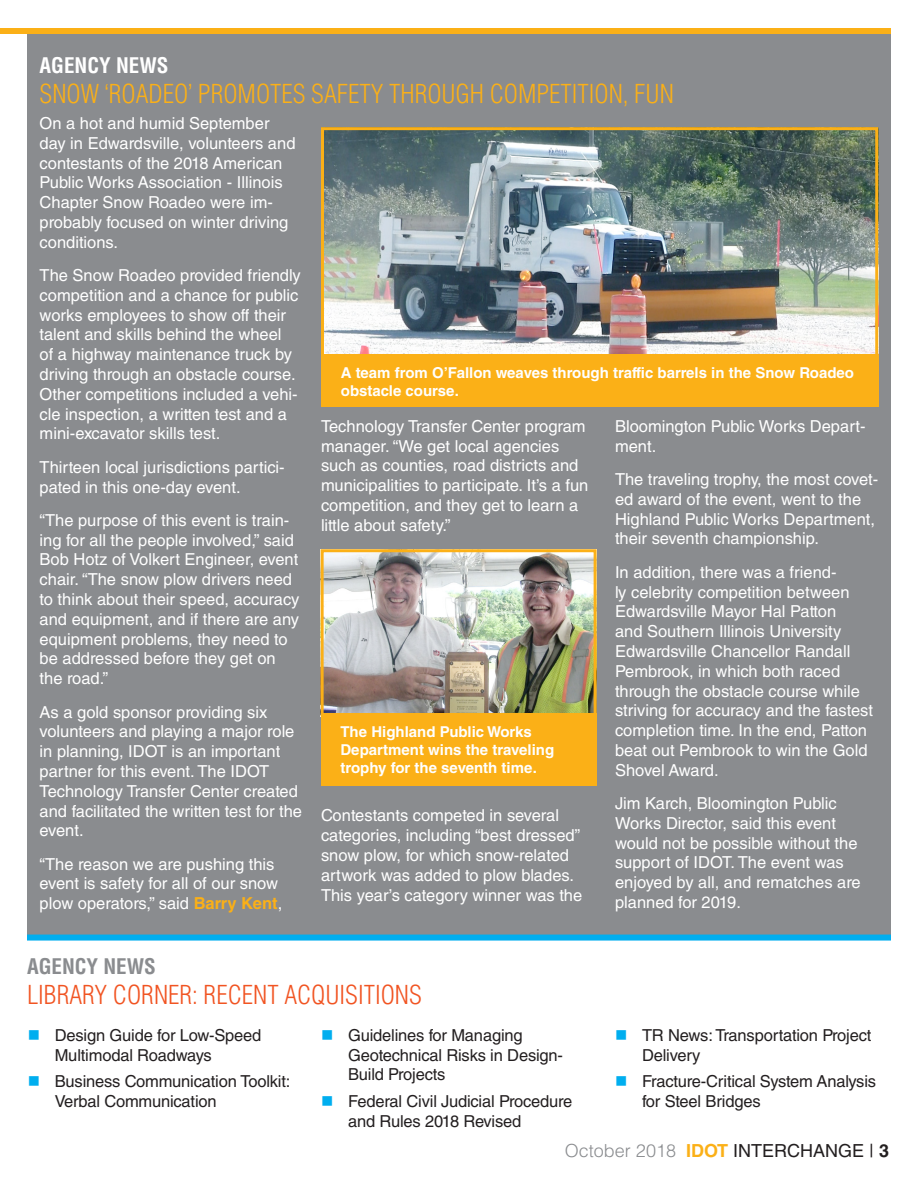
<style>
.page{position:relative;width:918px;height:1188px;background:#fff}
.page>*{position:absolute;margin:0;border:0;box-sizing:border-box;transform-origin:0 0}
.t1{font:300 condensed 25.5px "Helvetica LT Std";color:#fbb017}
.t2{font:300 condensed 25.5px "Helvetica LT Std";color:#f15422}
.t3{font:700 condensed 21px "Helvetica LT Std";color:#fff}
.t4{font:700 condensed 21px "Helvetica LT Std";color:#8a8c8f}
.t5{font:18px "Helvetica LT Std";color:#231f20}
.Paragraph_Style_2{font:16.5px/19.8px "Helvetica LT Std";color:#fff}
.t6{font:16.5px/19.8px "Helvetica LT Std";letter-spacing:-.01em;color:#231f20}
.t7{font:700 15px/18px "Helvetica LT Std";color:#fff}
.s1{font-weight:700;color:#fbb017}
.s2{font-weight:300;color:#8a8c8f}
.s3{font-weight:700}
</style>
<div class="page">
<div style="left:0;top:28px;width:891px;height:6px;background:#fbb017"></div>
<div style="left:27px;top:34px;width:864px;height:901px;background:#8a8c8f"></div>
<div style="left:27px;top:935px;width:864px;height:6px;background:#00aeef"></div>
<img style="left:325px;top:131px;width:549px;height:222px">
<div style="left:321px;top:127px;width:557px;height:230px;border:3px solid #fbb017"></div>
<div style="left:321px;top:354px;width:557px;height:52px;background:#fbb017"></div>
<img style="left:325px;top:553px;width:268px;height:159px">
<div style="left:321px;top:549px;width:276px;height:167px;border:3px solid #fbb017"></div>
<div style="left:321px;top:713px;width:276px;height:73px;background:#fbb017"></div>
<p class="t3" style="left:40px;top:52px;width:130px">AGENCY NEWS</p>
<p class="t1" style="left:40px;top:78px;width:636px">SNOW ‘ROADEO’ PROMOTES SAFETY THROUGH COMPETITION, FUN</p>
<p class="Paragraph_Style_2" style="left:40px;top:113px;width:257px">On a hot and humid September day in Edwardsville, volunteers and contestants of the 2018 American<br>Public Works Association - Illinois<br>Chapter Snow Roadeo were im&shy;probably focused on winter driving conditions.</p>
<p class="Paragraph_Style_2" style="left:40px;top:265px;width:263px">The Snow Roadeo provided friendly competition and a chance for public works employees to show off their talent and skills behind the wheel<br>of a highway maintenance truck by driving through an obstacle course.<br>Other competitions included a vehi&shy;cle inspection, a written test and a mini-excavator skills test.</p>
<p class="Paragraph_Style_2" style="left:40px;top:457px;width:247px">Thirteen local jurisdictions partici&shy;pated in this one-day event.</p>
<p class="Paragraph_Style_2" style="left:40px;top:510px;width:261px">“The purpose of this event is train&shy;ing for all the people involved,” said<br>Bob Hotz of Volkert Engineer, event chair. “The snow plow drivers need to think about their speed, accuracy and equipment, and if there are any equipment problems, they need to be addressed before they get on the road.”</p>
<p class="Paragraph_Style_2" style="left:40px;top:702px;width:264px">As a gold sponsor providing six volunteers and playing a major role in planning, IDOT is an important partner for this event. The IDOT<br>Technology Transfer Center created and facilitated the written test for the event.</p>
<p class="Paragraph_Style_2" style="left:40px;top:854px;width:244px">“The reason we are pushing this event is safety for all of our snow plow operators,” said <span class="s1">Barry Kent</span>,</p>
<p class="t7" style="left:341px;top:364px;width:515px">A team from O’Fallon weaves through traffic barrels in the Snow Roadeo obstacle course.</p>
<p class="Paragraph_Style_2" style="left:321px;top:416px;width:269px">Technology Transfer Center program manager. “We get local agencies such as counties, road districts and municipalities to participate. It’s a fun competition, and they get to learn a little about safety.”</p>
<p class="Paragraph_Style_2" style="left:615px;top:416px;width:252px">Bloomington Public Works Depart&shy;ment.</p>
<p class="Paragraph_Style_2" style="left:615px;top:469px;width:265px">The traveling trophy, the most covet&shy;ed award of the event, went to the Highland Public Works Department, their seventh championship.</p>
<p class="Paragraph_Style_2" style="left:615px;top:562px;width:260px">In addition, there was a friend-<br>ly celebrity competition between<br>Edwardsville Mayor Hal Patton<br>and Southern Illinois University<br>Edwardsville Chancellor Randall<br>Pembrook, in which both raced through the obstacle course while striving for accuracy and the fastest completion time. In the end, Patton beat out Pembrook to win the Gold<br>Shovel Award.</p>
<p class="Paragraph_Style_2" style="left:615px;top:793px;width:247px">Jim Karch, Bloomington Public<br>Works Director, said this event would not be possible without the support of IDOT. The event was enjoyed by all, and rematches are planned for 2019.</p>
<p class="t7" style="left:340px;top:722px;width:215px">The Highland Public Works<br>Department wins the traveling trophy for the seventh time.</p>
<p class="Paragraph_Style_2" style="left:321px;top:806px;width:263px">Contestants competed in several categories, including “best dressed” snow plow, for which snow-related artwork was added to plow blades.<br>This year’s category winner was the</p>
<p class="t4" style="left:27px;top:953px;width:130px">AGENCY NEWS</p>
<p class="t2" style="left:27px;top:979px;width:396px">LIBRARY CORNER: RECENT ACQUISITIONS</p>
<p class="t6" style="left:55px;top:1025px;width:208px">Design Guide for Low-Speed<br>Multimodal Roadways</p>
<p class="t6" style="left:55px;top:1071px;width:237px">Business Communication Toolkit:<br>Verbal Communication</p>
<p class="t6" style="left:348px;top:1025px;width:217px">Guidelines for Managing<br>Geotechnical Risks in Design-<br>Build Projects</p>
<p class="t6" style="left:348px;top:1091px;width:226px">Federal Civil Judicial Procedure and Rules 2018 Revised</p>
<p class="t6" style="left:642px;top:1025px;width:231px">TR News: Transportation Project<br>Delivery</p>
<p class="t6" style="left:642px;top:1071px;width:236px">Fracture-Critical System Analysis for Steel Bridges</p>
<p class="t5" style="left:565px;top:1140px;width:326px"><span class="s2">October 2018</span> <span class="s1">IDOT</span> INTERCHANGE | <span class="s3">3</span></p>
</div>
